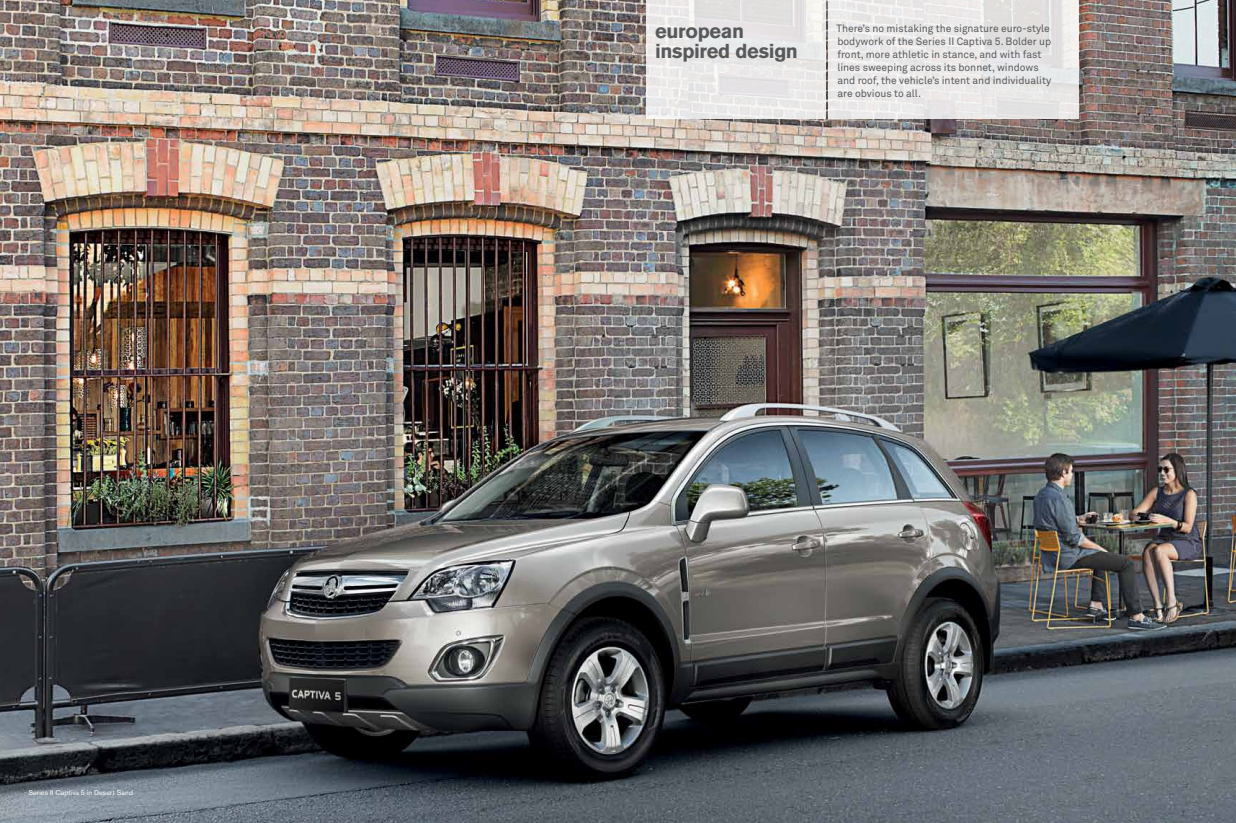
<style>
.page{position:relative;width:1236px;height:823px;background:#fff}
.page>*{position:absolute;margin:0;border:0;box-sizing:border-box;transform-origin:0 0}
.t1{font:700 20px/20px "Akzidenz Grotesk BE";letter-spacing:-.015em;color:#58595b}
.t2{font:10.5px/13px "Akkurat";color:#58595b}
.t3{font:7px "Akzidenz Grotesk BE";letter-spacing:.025em;color:#fff}
</style>
<div class="page">
<img style="left:0;top:0;width:1236px;height:822px">
<svg style="left:646px;top:0;width:180px;height:119px;fill:#e8e8e8"></svg>
<div style="left:829px;top:0;width:250px;height:119px;background:#eae8e8"></div>
<p class="t3" style="left:28px;top:787px;width:106px">Series II Captiva 5 in Desert Sand</p>
<h1 class="t1" style="left:655px;top:21px;width:144px">european inspired design</h1>
<p class="t2" style="left:836px;top:22px;width:216px">There’s no mistaking the signature euro-style bodywork of the Series II Captiva 5. Bolder up front, more athletic in stance, and with fast lines sweeping across its bonnet, windows and roof, the vehicle’s intent and individuality are obvious to all.</p>
</div>
